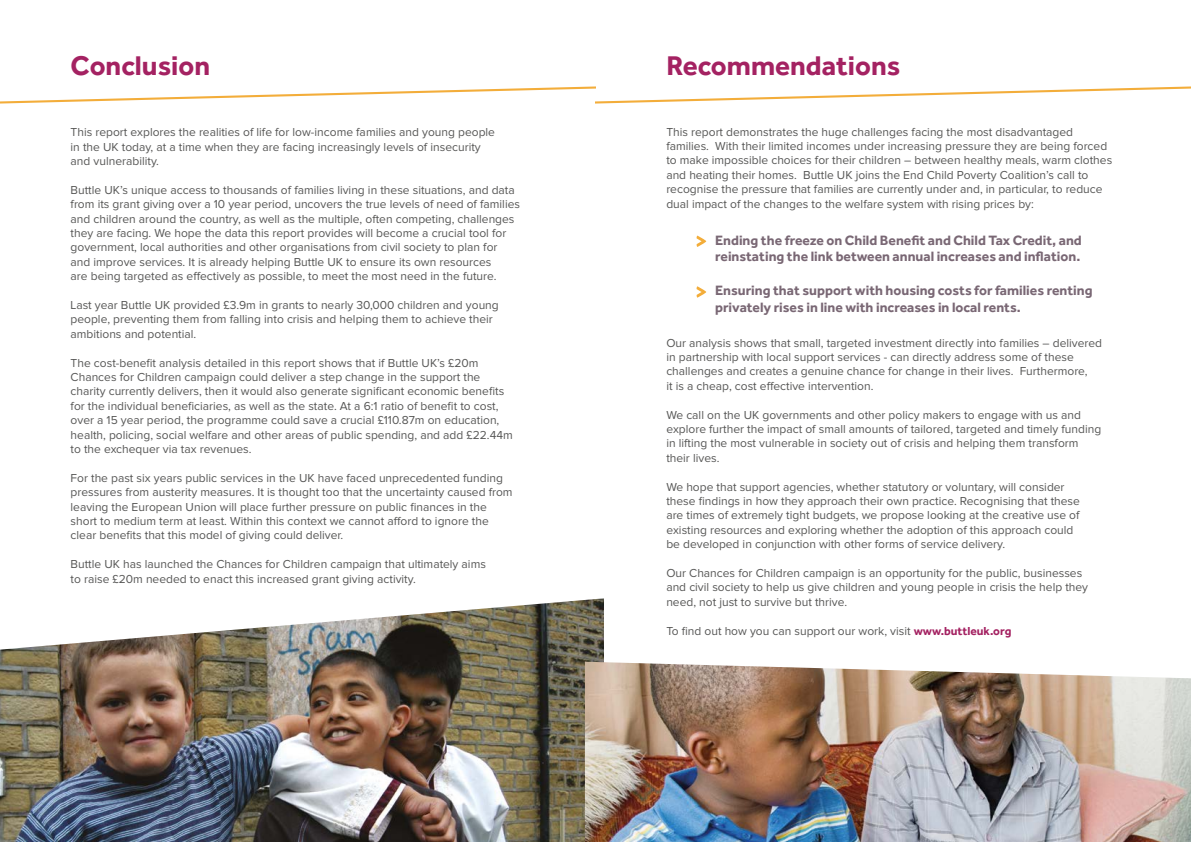
<style>
.page{position:relative;width:1191px;height:842px;background:#fff}
.page>*{position:absolute;margin:0;border:0;box-sizing:border-box;transform-origin:0 0}
.t1{font:700 28px "Effra";color:#a42262}
.t2{font:700 14px/16.8px "Effra";color:#796774}
.t3{font:12px/14.4px "Proxima Nova";color:#575756}
.s1{font-family:"Effra";font-weight:700;color:#a42262}
</style>
<div class="page">
<img style="left:0;top:598px;width:604px;height:244px">
<svg style="left:696px;top:236px;width:10px;height:11px"></svg>
<svg style="left:696px;top:286px;width:10px;height:12px"></svg>
<img style="left:585px;top:662px;width:606px;height:180px">
<svg style="left:0;top:86px;width:1191px;height:18px"></svg>
<h1 class="t1" style="left:71px;top:49px;width:141px">Conclusion</h1>
<p class="t3" style="left:71px;top:125px;width:426px">This report explores the realities of life for low-income families and young people in the UK today, at a time when they are facing increasingly levels of insecurity and vulnerability.</p>
<p class="t3" style="left:71px;top:183px;width:451px">Buttle UK’s unique access to thousands of families living in these situations, and data from its grant giving over a 10 year period, uncovers the true levels of need of families and children around the country, as well as the multiple, often competing, challenges they are facing. We hope the data this report provides will become a crucial tool for government, local authorities and other organisations from civil society to plan for and improve services. It is already helping Buttle UK to ensure its own resources<br>are being targeted as effectively as possible, to meet the most need in the future.</p>
<p class="t3" style="left:71px;top:298px;width:430px">Last year Buttle UK provided £3.9m in grants to nearly 30,000 children and young people, preventing them from falling into crisis and helping them to achieve their ambitions and potential.</p>
<p class="t3" style="left:71px;top:356px;width:443px">The cost-benefit analysis detailed in this report shows that if Buttle UK’s £20m Chances for Children campaign could deliver a step change in the support the charity currently delivers, then it would also generate significant economic benefits for the individual beneficiaries, as well as the state. At a 6:1 ratio of benefit to cost, over a 15 year period, the programme could save a crucial £110.87m on education, health, policing, social welfare and other areas of public spending, and add £22.44m to the exchequer via tax revenues.</p>
<p class="t3" style="left:71px;top:471px;width:443px">For the past six years public services in the UK have faced unprecedented funding pressures from austerity measures. It is thought too that the uncertainty caused from leaving the European Union will place further pressure on public finances in the short to medium term at least. Within this context we cannot afford to ignore the clear benefits that this model of giving could deliver.</p>
<p class="t3" style="left:71px;top:557px;width:417px">Buttle UK has launched the Chances for Children campaign that ultimately aims to raise £20m needed to enact this increased grant giving activity.</p>
<h1 class="t1" style="left:666px;top:49px;width:235px">Recommendations</h1>
<p class="t3" style="left:666px;top:125px;width:447px">This report demonstrates the huge challenges facing the most disadvantaged families. With their limited incomes under increasing pressure they are being forced to make impossible choices for their children – between healthy meals, warm clothes and heating their homes. Buttle UK joins the End Child Poverty Coalition’s call to recognise the pressure that families are currently under and, in particular, to reduce dual impact of the changes to the welfare system with rising prices by:</p>
<p class="t2" style="left:715px;top:231px;width:368px">Ending the freeze on Child Benefit and Child Tax Credit, and reinstating the link between annual increases and inflation.</p>
<p class="t2" style="left:715px;top:282px;width:379px">Ensuring that support with housing costs for families renting privately rises in line with increases in local rents.</p>
<p class="t3" style="left:666px;top:336px;width:437px">Our analysis shows that small, targeted investment directly into families – delivered in partnership with local support services - can directly address some of these challenges and creates a genuine chance for change in their lives. Furthermore,<br>it is a cheap, cost effective intervention.</p>
<p class="t3" style="left:666px;top:408px;width:436px">We call on the UK governments and other policy makers to engage with us and explore further the impact of small amounts of tailored, targeted and timely funding in lifting the most vulnerable in society out of crisis and helping them transform their lives.</p>
<p class="t3" style="left:666px;top:480px;width:415px">We hope that support agencies, whether statutory or voluntary, will consider these findings in how they approach their own practice. Recognising that these are times of extremely tight budgets, we propose looking at the creative use of existing resources and exploring whether the adoption of this approach could be developed in conjunction with other forms of service delivery.</p>
<p class="t3" style="left:666px;top:566px;width:423px">Our Chances for Children campaign is an opportunity for the public, businesses and civil society to help us give children and young people in crisis the help they need, not just to survive but thrive.</p>
<p class="t3" style="left:666px;top:624px;width:346px">To find out how you can support our work, visit <span class="s1">www.buttleuk.org</span></p>
</div>
